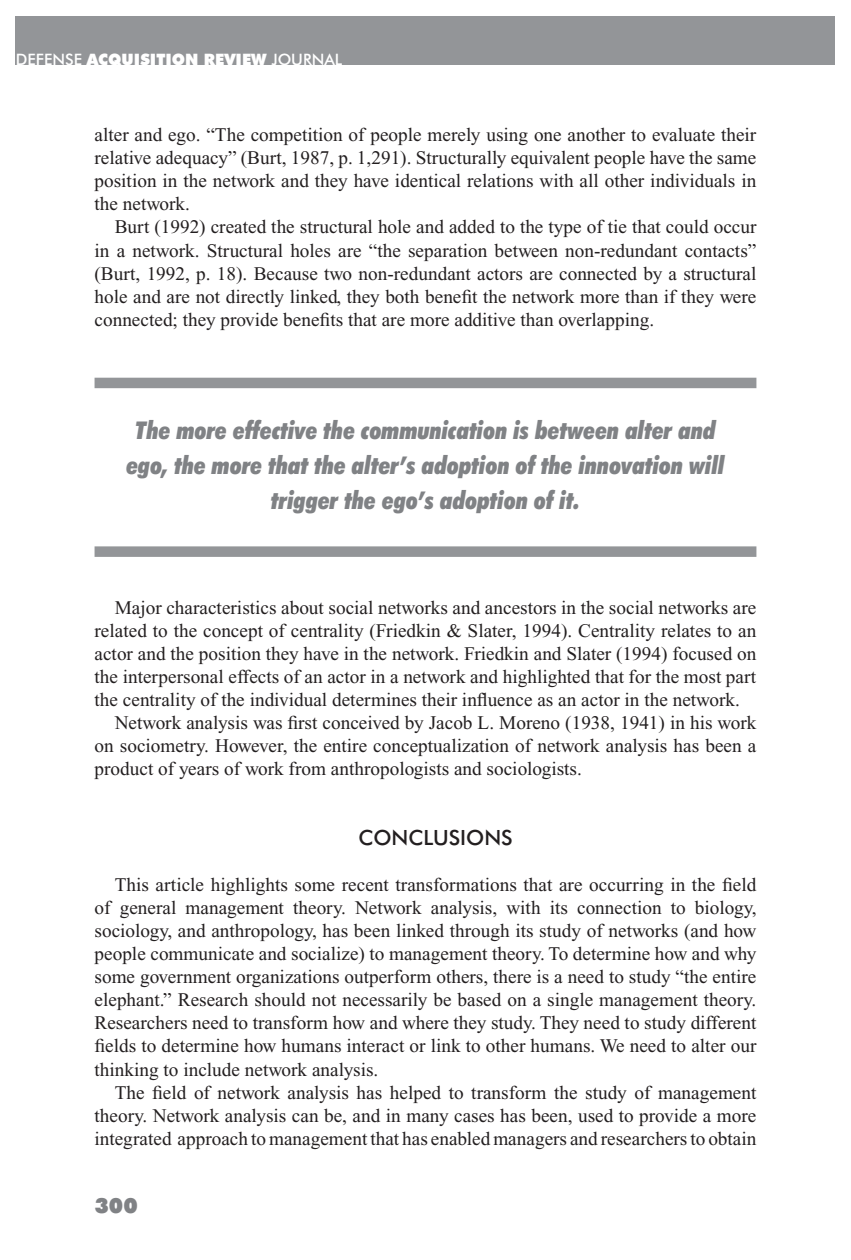
<style>
.page{position:relative;width:851px;height:1260px;background:#fff}
.page>*{position:absolute;margin:0;border:0;box-sizing:border-box;transform-origin:0 0}
.t1{font:italic 900 condensed 24.5px/35px "Futura BT";color:#808285;text-align:center}
.t2{font:500 21px "Futura BT";color:#231f20}
.t3{font:900 21px "Futura BT";color:#808285}
.t4{font:19.25px/23.1px "Times New Roman";color:#231f20;text-align:justify}
.t5{font:900 15.75px "Futura BT";color:#fff}
.s1{font-weight:500}
</style>
<div class="page">
<div style="left:16px;top:16px;width:819px;height:48px;background:#939598"></div>
<div style="left:94px;top:378px;width:662px;height:10px;background:#939598"></div>
<div style="left:94px;top:546px;width:662px;height:11px;background:#939598"></div>
<p class="t5" style="left:16px;top:50px;width:328px"><span class="s1">DEFENSE</span> ACQUISITION REVIEW <span class="s1">JOURNAL</span></p>
<p class="t4" style="left:94px;top:123px;width:663px">alter and ego. “The competition of people merely using one another to evaluate their relative adequacy” (Burt, 1987, p. 1,291). Structurally equivalent people have the same position in the network and they have identical relations with all other individuals in the network.</p>
<p class="t4" style="left:94px;top:216px;width:663px;text-indent:20px">Burt (1992) created the structural hole and added to the type of tie that could occur in a network. Structural holes are “the separation between non-redundant contacts” (Burt, 1992, p. 18). Because two non-redundant actors are connected by a structural hole and are not directly linked, they both benefit the network more than if they were connected; they provide benefits that are more additive than overlapping.</p>
<p class="t1" style="left:126px;top:412px;width:599px">The more effective the communication is between alter and ego, the more that the alter’s adoption of the innovation will trigger the ego’s adoption of it.</p>
<p class="t4" style="left:115px;top:596px;width:643px">Major characteristics about social networks and ancestors in the social networks are</p>
<p class="t4" style="left:95px;top:619px;width:663px">related to the concept of centrality (Friedkin &amp; Slater, 1994). Centrality relates to an</p>
<p class="t4" style="left:95px;top:642px;width:663px">actor and the position they have in the network. Friedkin and Slater (1994) focused on</p>
<p class="t4" style="left:95px;top:665px;width:663px">the interpersonal effects of an actor in a network and highlighted that for the most part</p>
<p class="t4" style="left:95px;top:688px;width:646px">the centrality of the individual determines their influence as an actor in the network.</p>
<p class="t4" style="left:115px;top:711px;width:643px">Network analysis was first conceived by Jacob L. Moreno (1938, 1941) in his work</p>
<p class="t4" style="left:95px;top:734px;width:663px">on sociometry. However, the entire conceptualization of network analysis has been a</p>
<p class="t4" style="left:95px;top:757px;width:489px">product of years of work from anthropologists and sociologists.</p>
<p class="t2" style="left:358px;top:824px;width:156px">CONCLUSIONS</p>
<p class="t4" style="left:95px;top:873px;width:663px;text-indent:20px">This article highlights some recent transformations that are occurring in the field of general management theory. Network analysis, with its connection to biology, sociology, and anthropology, has been linked through its study of networks (and how people communicate and socialize) to management theory. To determine how and why some government organizations outperform others, there is a need to study “the entire elephant.” Research should not necessarily be based on a single management theory.<br>Researchers need to transform how and where they study. They need to study different fields to determine how humans interact or link to other humans. We need to alter our thinking to include network analysis.</p>
<p class="t4" style="left:95px;top:1081px;width:663px;text-indent:20px">The field of network analysis has helped to transform the study of management theory. Network analysis can be, and in many cases has been, used to provide a more integrated approach to management that has enabled managers and researchers to obtain</p>
<p class="t3" style="left:94px;top:1193px;width:45px">300</p>
</div>
